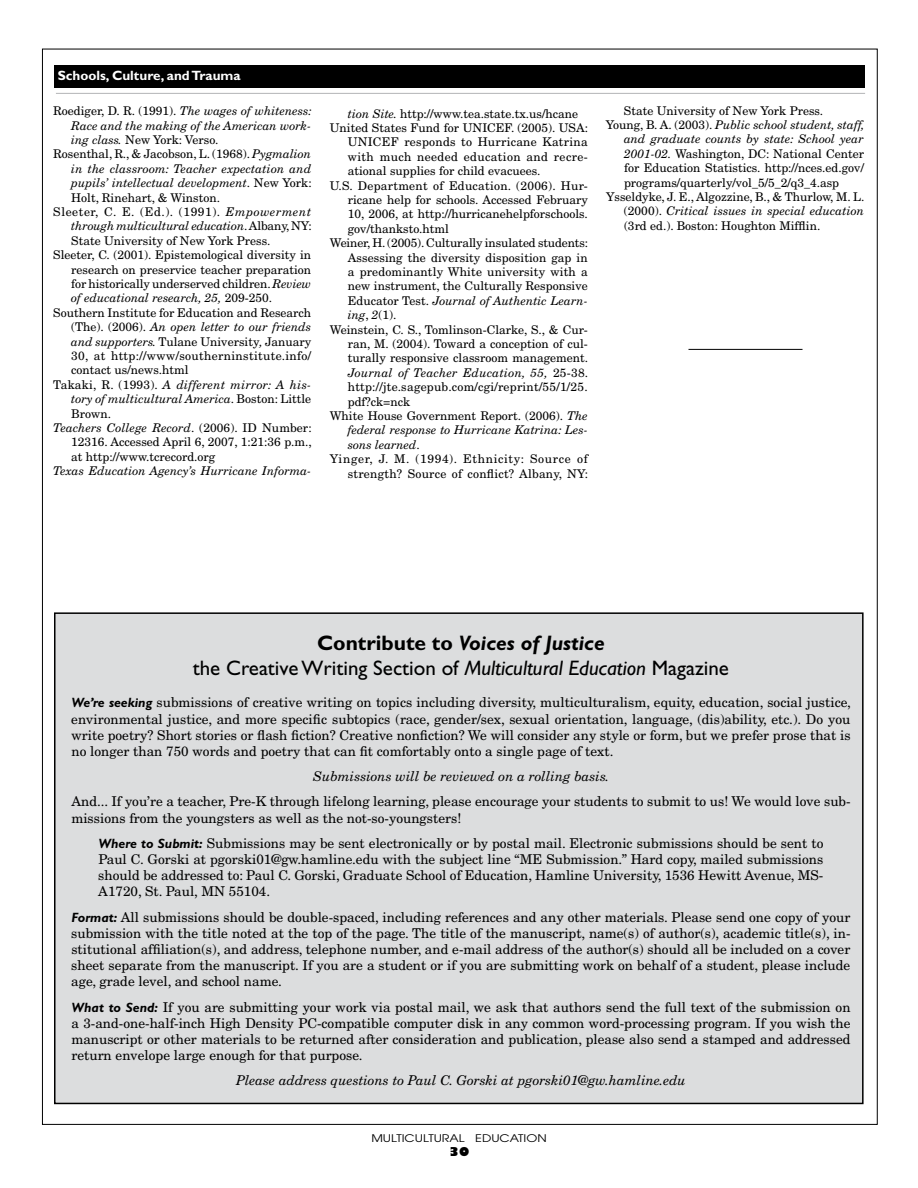
<style>
.page{position:relative;width:918px;height:1188px;background:#fff}
.page>*{position:absolute;margin:0;border:0;box-sizing:border-box;transform-origin:0 0}
.t1{font:21px/25.2px "Gill Sans";color:#000;text-align:center}
.t2{font:13.5px/16.2px "New Century Schlbk";color:#000;text-align:justify}
.t3{font:italic 13.5px "New Century Schlbk";color:#000}
.t4{font:700 13.5px "Gill Sans";color:#fff}
.t5{font:12px "New Century Schlbk";color:#000}
.t6{font:italic 12px "New Century Schlbk";color:#000}
.t7{font:12px "New Century Schlbk";letter-spacing:.02em;color:#000}
.t8{font:12px "New Century Schlbk";letter-spacing:.025em;color:#000}
.t9{font:12px "New Century Schlbk";letter-spacing:.045em;color:#000}
.t10{font:12px "New Century Schlbk";letter-spacing:.055em;color:#000}
.t11{font:italic 12px "New Century Schlbk";letter-spacing:.02em;color:#000}
.t12{font:12px "New Century Schlbk";letter-spacing:.03em;color:#000}
.t13{font:800 12px "Gill Sans";color:#000}
.t14{font:10.5px "Avant Garde";color:#000;scale:1.2 1}
.s1{font-style:italic}
.s2{font-style:normal}
.s3{font-weight:700}
.s4{font-weight:700;font-style:italic}
.s5{font-family:"Gill Sans";font-weight:700;font-style:italic}
</style>
<div class="page">
<div style="left:54px;top:65px;width:811px;height:23px;background:#000"></div>
<hr style="left:56px;top:93px;width:809px;height:1px;background:#b3b5b7">
<hr style="left:688px;top:349px;width:115px;height:1px;background:#000">
<div style="left:55px;top:613px;width:808px;height:490px;background:#dcddde"></div>
<p class="t4" style="left:58px;top:68px;width:184px">Schools, Culture, and Trauma</p>
<p class="t5" style="left:53px;top:104px;width:260px">Roediger, D. R. (1991). <span class="s1">The wages of whiteness:</span></p>
<p class="t6" style="left:71px;top:118px;width:242px">Race and the making of the American work-</p>
<p class="t5" style="left:71px;top:133px;width:149px"><span class="s1">ing class.</span> New York: Verso.</p>
<p class="t5" style="left:53px;top:147px;width:260px">Rosenthal, R., &amp; Jacobson, L. (1968). <span class="s1">Pygmalion</span></p>
<p class="t6" style="left:71px;top:161px;width:242px">in the classroom: Teacher expectation and</p>
<p class="t6" style="left:71px;top:176px;width:242px">pupils’ intellectual development<span class="s2">. New York:</span></p>
<p class="t5" style="left:71px;top:190px;width:150px">Holt, Rinehart, &amp; Winston.</p>
<p class="t9" style="left:53px;top:205px;width:259px">Sleeter, C. E. (Ed.). (1991). <span class="s1">Empowerment</span></p>
<p class="t6" style="left:71px;top:219px;width:242px">through multicultural education<span class="s2">.Albany, NY:</span></p>
<p class="t5" style="left:71px;top:233px;width:201px">State University of New York Press.</p>
<p class="t5" style="left:53px;top:248px;width:260px">Sleeter, C. (2001). Epistemological diversity in</p>
<p class="t5" style="left:71px;top:262px;width:241px">research on preservice teacher preparation</p>
<p class="t5" style="left:71px;top:277px;width:241px">for historically underserved children. <span class="s1">Review</span></p>
<p class="t6" style="left:71px;top:291px;width:202px">of educational research, 25, <span class="s2">209-250.</span></p>
<p class="t5" style="left:53px;top:305px;width:259px">Southern Institute for Education and Research</p>
<p class="t6" style="left:71px;top:320px;width:242px"><span class="s2">(The). (2006).</span> An open letter to our friends</p>
<p class="t5" style="left:71px;top:334px;width:242px"><span class="s1">and supporters.</span> Tulane University<span class="s1">,</span> January</p>
<p class="t8" style="left:71px;top:349px;width:241px">30, at http://www/southerninstitute.info/</p>
<p class="t5" style="left:71px;top:363px;width:119px">contact us/news.html</p>
<p class="t6" style="left:53px;top:377px;width:260px"><span class="s2">Takaki, R. (1993).</span> A different mirror: A his-</p>
<p class="t6" style="left:71px;top:392px;width:241px">tory of multicultural America<span class="s2">. Boston: Little</span></p>
<p class="t5" style="left:71px;top:406px;width:41px">Brown.</p>
<p class="t6" style="left:53px;top:421px;width:260px">Teachers College Record<span class="s2">. (2006). ID Number:</span></p>
<p class="t5" style="left:71px;top:435px;width:242px">12316. Accessed April 6, 2007, 1:21:36 p.m.,</p>
<p class="t5" style="left:71px;top:449px;width:146px">at http://www.tcrecord.org</p>
<p class="t6" style="left:53px;top:464px;width:260px">Texas Education Agency’s Hurricane Informa-</p>
<p class="t5" style="left:348px;top:106px;width:232px"><span class="s1">tion Site.</span> http://www.tea.state.tx.us/hcane</p>
<p class="t5" style="left:330px;top:120px;width:260px">United States Fund for UNICEF. (2005). USA:</p>
<p class="t7" style="left:348px;top:135px;width:242px">UNICEF responds to Hurricane Katrina</p>
<p class="t12" style="left:348px;top:149px;width:242px">with much needed education and recre-</p>
<p class="t5" style="left:348px;top:164px;width:194px">ational supplies for child evacuees.</p>
<p class="t7" style="left:330px;top:178px;width:259px">U.S. Department of Education. (2006). Hur-</p>
<p class="t5" style="left:348px;top:192px;width:241px">ricane help for schools. Accessed February</p>
<p class="t5" style="left:348px;top:207px;width:242px">10, 2006, at http://hurricanehelpforschools.</p>
<p class="t5" style="left:348px;top:221px;width:103px">gov/thanksto.html</p>
<p class="t5" style="left:330px;top:236px;width:260px">Weiner, H. (2005). Culturally insulated students:</p>
<p class="t5" style="left:348px;top:250px;width:242px">Assessing the diversity disposition gap in</p>
<p class="t5" style="left:348px;top:264px;width:242px">a predominantly White university with a</p>
<p class="t5" style="left:348px;top:279px;width:242px">new instrument, the Culturally Responsive</p>
<p class="t6" style="left:348px;top:293px;width:241px"><span class="s2">Educator Test.</span> Journal of Authentic Learn-</p>
<p class="t5" style="left:348px;top:308px;width:50px"><span class="s1">ing</span>, <span class="s1">2</span>(1).</p>
<p class="t5" style="left:330px;top:322px;width:260px">Weinstein, C. S., Tomlinson-Clarke, S., &amp; Cur-</p>
<p class="t5" style="left:348px;top:336px;width:241px">ran, M. (2004). Toward a conception of cul-</p>
<p class="t5" style="left:348px;top:351px;width:242px">turally responsive classroom management.</p>
<p class="t11" style="left:348px;top:365px;width:242px">Journal of Teacher Education, 55, <span class="s2">25-38.</span></p>
<p class="t7" style="left:348px;top:380px;width:241px">http://jte.sagepub.com/cgi/reprint/55/1/25.</p>
<p class="t5" style="left:348px;top:394px;width:64px">pdf?ck=nck</p>
<p class="t5" style="left:330px;top:408px;width:260px">White House Government Report. (2006). <span class="s1">The</span></p>
<p class="t6" style="left:348px;top:423px;width:242px">federal response to Hurricane Katrina: Les-</p>
<p class="t6" style="left:348px;top:437px;width:74px">sons learned<span class="s2">.</span></p>
<p class="t10" style="left:330px;top:452px;width:259px">Yinger, J. M. (1994). Ethnicity: Source of</p>
<p class="t7" style="left:348px;top:466px;width:242px">strength? Source of conflict? Albany, NY:</p>
<p class="t5" style="left:624px;top:103px;width:201px">State University of New York Press.</p>
<p class="t6" style="left:606px;top:117px;width:260px"><span class="s2">Young, B. A. (2003).</span> Public school student, staff,</p>
<p class="t6" style="left:624px;top:132px;width:241px">and graduate counts by state: School year</p>
<p class="t5" style="left:624px;top:146px;width:242px"><span class="s1">2001-02.</span> Washington, DC: National Center</p>
<p class="t5" style="left:624px;top:161px;width:242px">for Education Statistics. http://nces.ed.gov/</p>
<p class="t5" style="left:624px;top:175px;width:217px">programs/quarterly/vol_5/5_2/q3_4.asp</p>
<p class="t5" style="left:606px;top:189px;width:260px">Ysseldyke, J. E., Algozzine, B., &amp; Thurlow, M. L.</p>
<p class="t6" style="left:624px;top:204px;width:242px"><span class="s2">(2000).</span> Critical issues in special education</p>
<p class="t5" style="left:624px;top:218px;width:198px">(3rd ed.). Boston: Houghton Mifflin.</p>
<h1 class="t1" style="left:193px;top:630px;width:538px"><span class="s3">Contribute to</span> <span class="s4">Voices of Justice<br></span>the Creative Writing Section of <span class="s1">Multicultural Education</span> Magazine</h1>
<p class="t2" style="left:71px;top:694px;width:781px"><span class="s5">We’re seeking</span> submissions of creative writing on topics including diversity, multiculturalism, equity, education, social justice, environmental justice, and more specific subtopics (race, gender/sex, sexual orientation, language, (dis)ability, etc.). Do you write poetry? Short stories or flash fiction? Creative nonfiction? We will consider any style or form, but we prefer prose that is no longer than 750 words and poetry that can fit comfortably onto a single page of text.</p>
<p class="t3" style="left:313px;top:768px;width:298px">Submissions will be reviewed on a rolling basis.</p>
<p class="t2" style="left:71px;top:793px;width:781px">And... If you’re a teacher, Pre-K through lifelong learning, please encourage your students to submit to us! We would love sub&shy;missions from the youngsters as well as the not-so-youngsters!</p>
<p class="t2" style="left:98px;top:835px;width:727px"><span class="s5">Where to Submit:</span> Submissions may be sent electronically or by postal mail. Electronic submissions should be sent to Paul C. Gorski at pgorski01@gw.hamline.edu with the subject line “ME Submission.” Hard copy, mailed submissions should be addressed to: Paul C. Gorski, Graduate School of Education, Hamline University, 1536 Hewitt Avenue, MS-A1720, St. Paul, MN 55104.</p>
<p class="t2" style="left:71px;top:909px;width:781px"><span class="s5">Format:</span> All submissions should be double-spaced, including references and any other materials. Please send one copy of your submission with the title noted at the top of the page. The title of the manuscript, name(s) of author(s), academic title(s), in&shy;stitutional affiliation(s), and address, telephone number, and e-mail address of the author(s) should all be included on a cover sheet separate from the manuscript. If you are a student or if you are submitting work on behalf of a student, please include age, grade level, and school name.</p>
<p class="t2" style="left:71px;top:999px;width:781px"><span class="s5">What to Send:</span> If you are submitting your work via postal mail, we ask that authors send the full text of the submission on a 3-and-one-half-inch High Density PC-compatible computer disk in any common word-processing program. If you wish the manuscript or other materials to be returned after consideration and publication, please also send a stamped and addressed return envelope large enough for that purpose.</p>
<p class="t3" style="left:236px;top:1072px;width:451px">Please address questions to Paul C. Gorski at pgorski01@gw.hamline.edu</p>
<p class="t14" style="left:371px;top:1131px;width:148px">MULTICULTURAL EDUCATION</p>
<p class="t13" style="left:449px;top:1144px;width:22px">30</p>
</div>
